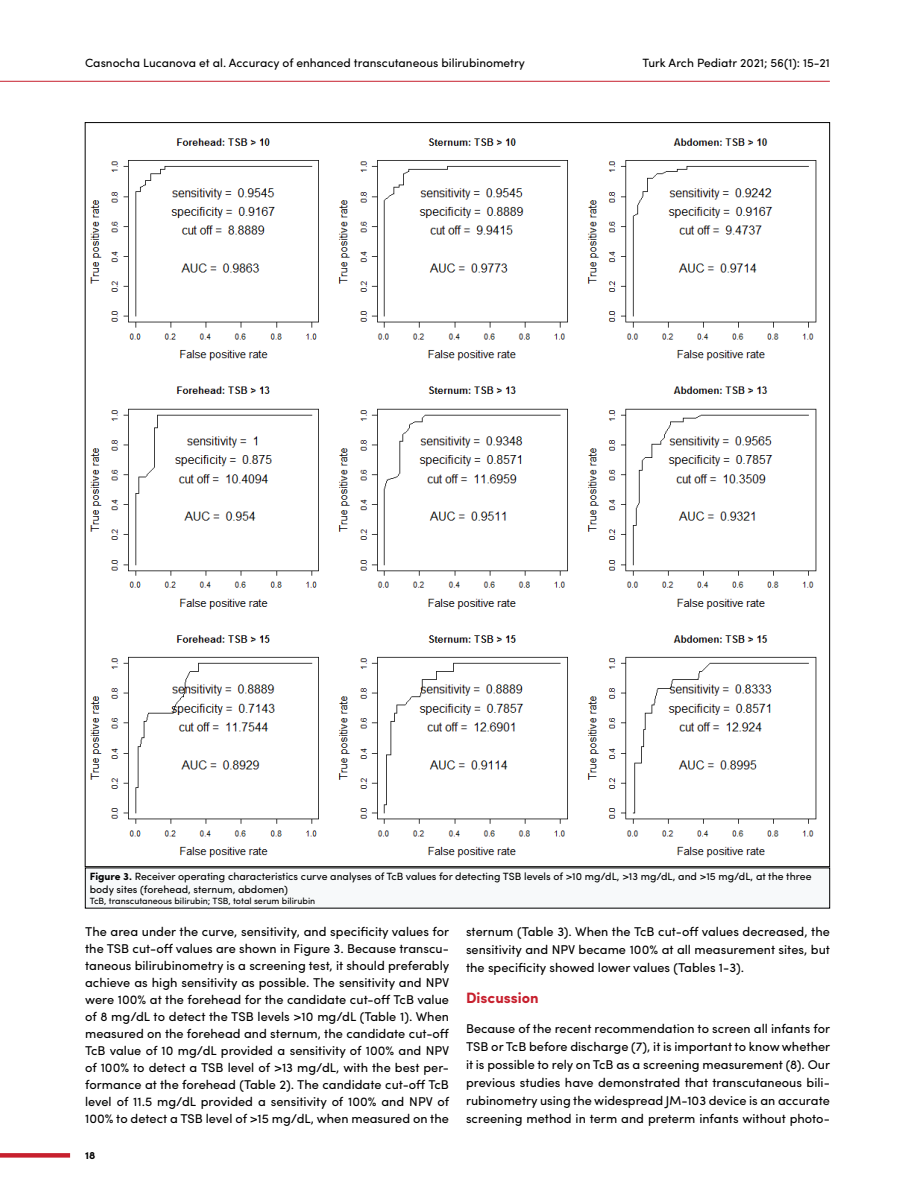
<style>
.page{position:relative;width:915px;height:1191px;background:#fff}
.page>*{position:absolute;margin:0;border:0;box-sizing:border-box;transform-origin:0 0}
.t1{font:700 15px "Sofia Pro";color:#c7202e}
.t2{font:12.75px/17px "Sofia Pro";color:#000;text-align:justify}
.t3{font:12px "Sofia Pro";color:#000}
.t4{font:10.5px/12.6px "Sofia Pro";color:#000}
.t5{font:700 10.5px "Sofia Pro";color:#000}
.t6{font:9px "Sofia Pro";color:#000}
.s1{font-weight:700}
</style>
<div class="page">
<svg style="left:0;top:1153px;width:70px;height:4px"></svg>
<hr style="left:0;top:81px;width:829px;height:1px;background:#c7202e">
<img style="left:91px;top:138px;width:726px;height:720px">
<div style="left:85px;top:868px;width:744px;height:40px;background:#f7f9fa"></div>
<p class="t3" style="left:85px;top:54px;width:441px">Casnocha Lucanova et al. Accuracy of enhanced transcutaneous bilirubinometry</p>
<p class="t3" style="left:642px;top:54px;width:189px">Turk Arch Pediatr 2021; 56(1): 15-21</p>
<p class="t4" style="left:90px;top:869px;width:723px"><span class="s1">Figure 3.</span> Receiver operating characteristics curve analyses of TcB values for detecting TSB levels of &gt;10 mg/dL, &gt;13 mg/dL, and &gt;15 mg/dL, at the three body sites (forehead, sternum, abdomen)</p>
<p class="t6" style="left:90px;top:894px;width:227px">TcB, transcutaneous bilirubin; TSB, total serum bilirubin</p>
<p class="t2" style="left:85px;top:922px;width:365px">The area under the curve, sensitivity, and specificity values for the TSB cut-off values are shown in Figure 3. Because transcu&shy;taneous bilirubinometry is a screening test, it should preferably achieve as high sensitivity as possible. The sensitivity and NPV were 100% at the forehead for the candidate cut-off TcB value of 8 mg/dL to detect the TSB levels &gt;10 mg/dL (Table 1). When measured on the forehead and sternum, the candidate cut-off TcB value of 10 mg/dL provided a sensitivity of 100% and NPV of 100% to detect a TSB level of &gt;13 mg/dL, with the best per&shy;formance at the forehead (Table 2). The candidate cut-off TcB level of 11.5 mg/dL provided a sensitivity of 100% and NPV of 100% to detect a TSB level of &gt;15 mg/dL, when measured on the</p>
<p class="t2" style="left:466px;top:922px;width:365px;line-height:17.9px">sternum (Table 3). When the TcB cut-off values decreased, the sensitivity and NPV became 100% at all measurement sites, but the specificity showed lower values (Tables 1-3).</p>
<p class="t1" style="left:466px;top:986px;width:74px">Discussion</p>
<p class="t2" style="left:466px;top:1019px;width:365px;line-height:17.9px">Because of the recent recommendation to screen all infants for TSB or TcB before discharge (7), it is important to know whether it is possible to rely on TcB as a screening measurement (8). Our previous studies have demonstrated that transcutaneous bili&shy;rubinometry using the widespread JM-103 device is an accurate screening method in term and preterm infants without photo-</p>
<p class="t5" style="left:85px;top:1147px;width:12px">18</p>
</div>
